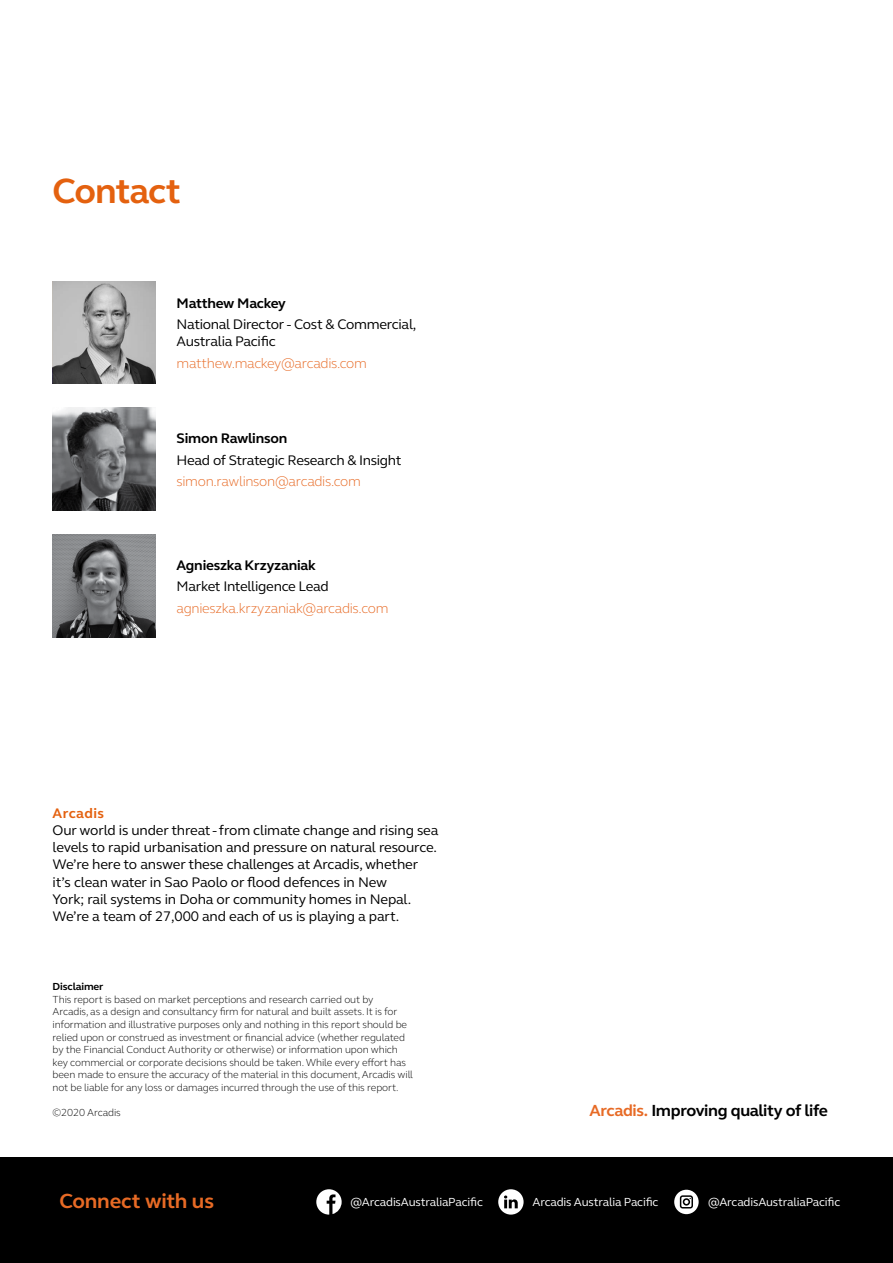
<style>
.page{position:relative;width:893px;height:1263px;background:#fff}
.page>*{position:absolute;margin:0;border:0;box-sizing:border-box;transform-origin:0 0}
.t1{font:700 36px "FS Elliot Pro";letter-spacing:-.03em;color:#e4610f}
.t2{font:700 21px "FS Elliot Pro";letter-spacing:-.01em;color:#e76a25}
.t3{font:700 16.5px "FS Elliot Pro";letter-spacing:-.025em;color:#000}
.t4{font:14.25px/17.2px "FS Elliot Pro";letter-spacing:-.01em;color:#000}
.t5{font:300 14.25px "FS Elliot Pro";letter-spacing:-.025em;color:#e76a25}
.t6{font:700 14.25px "FS Elliot Pro";letter-spacing:-.015em;color:#000}
.t7{font:700 14.25px "FS Elliot Pro";letter-spacing:.03em;color:#e4610f}
.t8{font:12px "FS Elliot Pro";letter-spacing:-.015em;color:#fff}
.t9{font:300 10.5px/12.6px "FS Elliot Pro";letter-spacing:-.01em;color:#000}
.t10{font:700 10.5px "FS Elliot Pro";letter-spacing:-.01em;color:#000}
.s1{color:#e76a25}
</style>
<div class="page">
<div style="left:0;top:1158px;width:893px;height:105px;background:#000"></div>
<svg style="left:316px;top:1189px;width:26px;height:25px"></svg>
<svg style="left:498px;top:1189px;width:26px;height:25px"></svg>
<svg style="left:674px;top:1190px;width:25px;height:24px"></svg>
<img style="left:53px;top:408px;width:102px;height:103px">
<img style="left:53px;top:534px;width:102px;height:103px">
<svg style="left:53px;top:281px;width:102px;height:103px;background:#9e9e9e"></svg>
<h1 class="t1" style="left:53px;top:166px;width:129px">Contact</h1>
<h3 class="t6" style="left:177px;top:293px;width:111px">Matthew Mackey</h3>
<h3 class="t4" style="left:177px;top:315px;width:241px">National Director - Cost &amp; Commercial,<br>Australia Pacific</h3>
<h3 class="t5" style="left:177px;top:354px;width:192px">matthew.mackey@arcadis.com</h3>
<h3 class="t6" style="left:177px;top:429px;width:112px">Simon Rawlinson</h3>
<h3 class="t4" style="left:177px;top:451px;width:226px">Head of Strategic Research &amp; Insight</h3>
<h3 class="t5" style="left:177px;top:472px;width:186px">simon.rawlinson@arcadis.com</h3>
<h3 class="t6" style="left:177px;top:555px;width:141px">Agnieszka Krzyzaniak</h3>
<h3 class="t4" style="left:177px;top:577px;width:154px">Market Intelligence Lead</h3>
<h3 class="t5" style="left:177px;top:598px;width:213px">agnieszka.krzyzaniak@arcadis.com</h3>
<h3 class="t7" style="left:53px;top:803px;width:53px">Arcadis</h3>
<p class="t4" style="left:53px;top:821px;width:387px">Our world is under threat - from climate change and rising sea levels to rapid urbanisation and pressure on natural resource.<br>We’re here to answer these challenges at Arcadis, whether it’s clean water in Sao Paolo or flood defences in New<br>York; rail systems in Doha or community homes in Nepal.<br>We’re a team of 27,000 and each of us is playing a part.</p>
<p class="t10" style="left:53px;top:979px;width:52px">Disclaimer</p>
<p class="t9" style="left:53px;top:993px;width:362px">This report is based on market perceptions and research carried out by<br>Arcadis, as a design and consultancy firm for natural and built assets. It is for information and illustrative purposes only and nothing in this report should be relied upon or construed as investment or financial advice (whether regulated by the Financial Conduct Authority or otherwise) or information upon which key commercial or corporate decisions should be taken. While every effort has been made to ensure the accuracy of the material in this document, Arcadis will not be liable for any loss or damages incurred through the use of this report.</p>
<p class="t9" style="left:53px;top:1106px;width:70px">©2020 Arcadis</p>
<h3 class="t3" style="left:589px;top:1100px;width:240px"><span class="s1">Arcadis.</span> Improving quality of life</h3>
<h2 class="t2" style="left:59px;top:1187px;width:156px">Connect with us</h2>
<p class="t8" style="left:351px;top:1193px;width:134px">@ArcadisAustraliaPacific</p>
<p class="t8" style="left:533px;top:1193px;width:127px">Arcadis Australia Pacific</p>
<p class="t8" style="left:708px;top:1193px;width:134px">@ArcadisAustraliaPacific</p>
</div>
